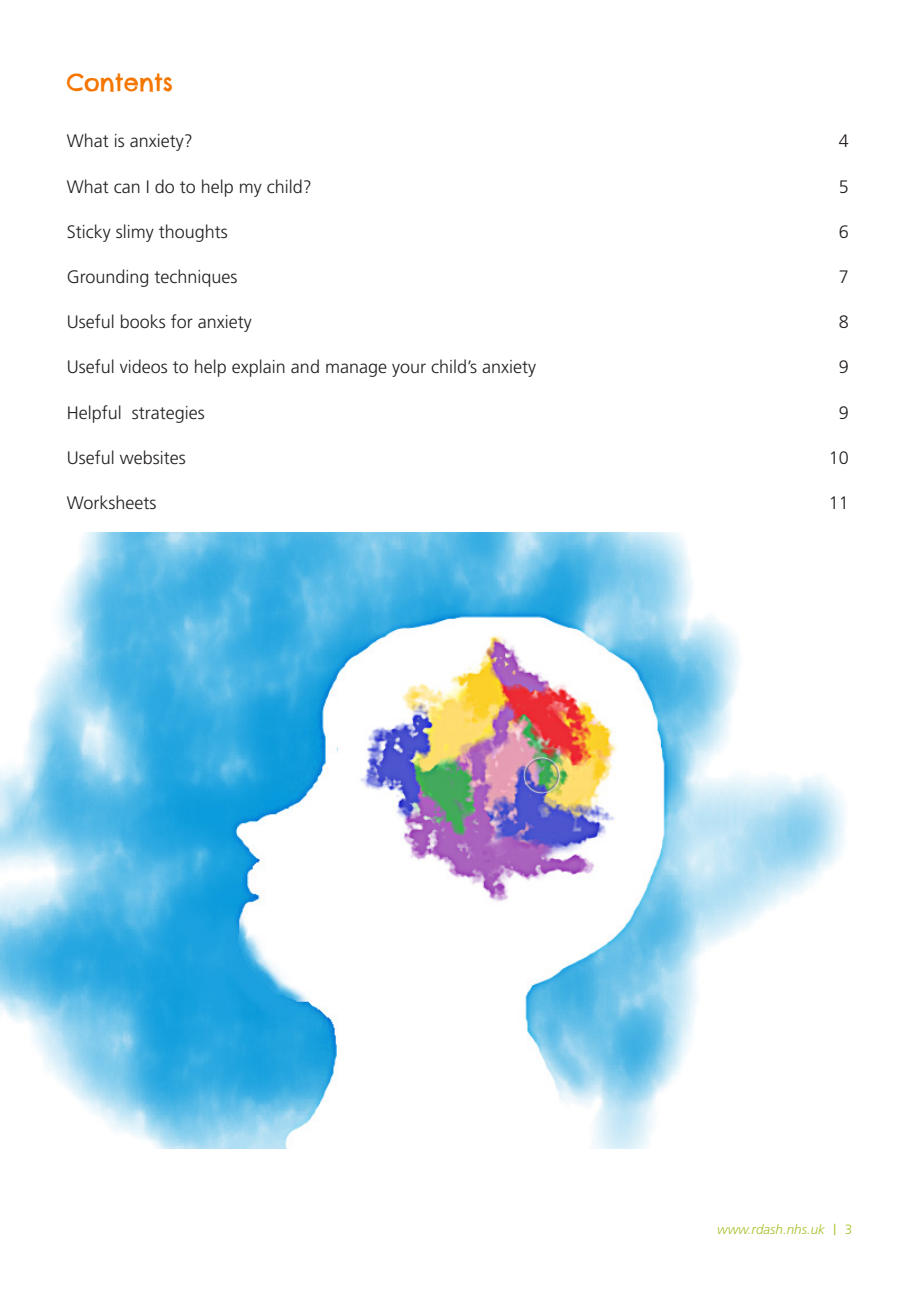
<style>
.page{position:relative;width:919px;height:1289px;background:#fff}
.page>*{position:absolute;margin:0;border:0;box-sizing:border-box;transform-origin:0 0}
.headings{font:24px "Chelsea Market";color:#f47600}
.t1{font:300 18px "Frutiger";color:#231f20}
.t2{font:italic 300 13.5px "Frutiger";color:#aac12c}
.s1{font-style:normal;font-size:15px}
.s2{font-style:normal}
</style>
<div class="page">
<img style="left:0;top:532px;width:845px;height:616px">
<p class="headings" style="left:67px;top:67px;width:108px">Contents</p>
<p class="t1" style="left:67px;top:131px;width:127px">What is anxiety?</p>
<p class="t1" style="left:838px;top:131px;width:12px">4</p>
<p class="t1" style="left:67px;top:176px;width:247px">What can I do to help my child?</p>
<p class="t1" style="left:838px;top:176px;width:12px">5</p>
<p class="t1" style="left:67px;top:221px;width:162px">Sticky slimy thoughts</p>
<p class="t1" style="left:838px;top:221px;width:12px">6</p>
<p class="t1" style="left:67px;top:266px;width:172px">Grounding techniques</p>
<p class="t1" style="left:838px;top:266px;width:12px">7</p>
<p class="t1" style="left:67px;top:312px;width:187px">Useful books for anxiety</p>
<p class="t1" style="left:838px;top:312px;width:12px">8</p>
<p class="t1" style="left:67px;top:357px;width:471px">Useful videos to help explain and manage your child’s anxiety</p>
<p class="t1" style="left:838px;top:357px;width:12px">9</p>
<p class="t1" style="left:67px;top:402px;width:140px">Helpful strategies</p>
<p class="t1" style="left:838px;top:402px;width:12px">9</p>
<p class="t1" style="left:67px;top:447px;width:121px">Useful websites</p>
<p class="t1" style="left:828px;top:447px;width:22px">10</p>
<p class="t1" style="left:67px;top:492px;width:91px">Worksheets</p>
<p class="t1" style="left:828px;top:492px;width:22px">11</p>
<p class="t2" style="left:717px;top:1221px;width:136px">www.rdash.nhs.uk <span class="s1">|</span> <span class="s2">3</span></p>
</div>
